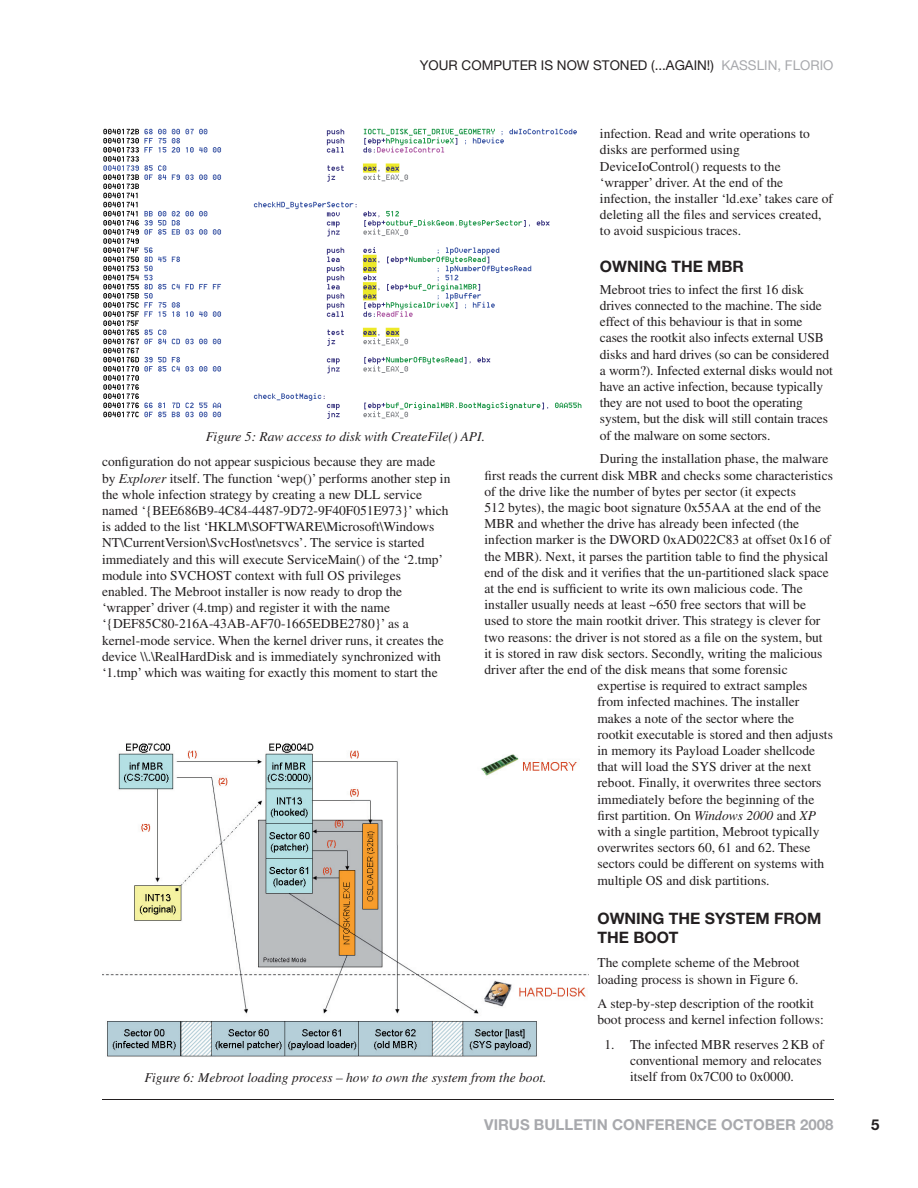
<style>
.page{position:relative;width:918px;height:1188px;background:#fff}
.page>*{position:absolute;margin:0;border:0;box-sizing:border-box;transform-origin:0 0}
.t1{font:700 15.75px/18.9px "Helvetica Neue";color:#231f20}
.t2{font:700 15px "Helvetica Neue";color:#a8a9ad}
.t3{font:700 15px "Helvetica Neue";color:#231f20}
.t4{font:13.5px/16.2px "Times";color:#231f20}
.t5{font:italic 13.5px "Times";color:#231f20}
.t6{font:13.5px "Helvetica Neue";color:#231f20}
.s1{color:#a8a9ad}
.s2{font-style:italic}
</style>
<div class="page">
<hr style="left:102px;top:1099px;width:731px;height:1px;background:#231f20">
<img style="left:103px;top:128px;width:479px;height:291px">
<img style="left:102px;top:743px;width:487px;height:314px">
<p class="t6" style="left:420px;top:61px;width:415px">YOUR COMPUTER IS NOW STONED (...AGAIN!) <span class="s1">KASSLIN, FLORIO</span></p>
<p class="t4" style="left:600px;top:127px;width:234px">infection. Read and write operations to disks are performed using DeviceIoControl() requests to the ‘wrapper’ driver. At the end of the infection, the installer ‘ld.exe’ takes care of deleting all the files and services created, to avoid suspicious traces.</p>
<p class="t1" style="left:600px;top:258px;width:146px">OWNING THE MBR</p>
<p class="t4" style="left:600px;top:282px;width:234px">Mebroot tries to infect the first 16 disk drives connected to the machine. The side effect of this behaviour is that in some cases the rootkit also infects external USB disks and hard drives (so can be considered a worm?). Infected external disks would not have an active infection, because typically they are not used to boot the operating system, but the disk will still contain traces of the malware on some sectors.</p>
<p class="t4" style="left:600px;top:452px;width:230px">During the installation phase, the malware</p>
<p class="t4" style="left:485px;top:468px;width:350px">first reads the current disk MBR and checks some characteristics</p>
<p class="t4" style="left:485px;top:485px;width:313px">of the drive like the number of bytes per sector (it expects</p>
<p class="t4" style="left:485px;top:501px;width:338px">512 bytes), the magic boot signature 0x55AA at the end of the</p>
<p class="t4" style="left:485px;top:517px;width:316px">MBR and whether the drive has already been infected (the</p>
<p class="t4" style="left:485px;top:533px;width:348px">infection marker is the DWORD 0xAD022C83 at offset 0x16 of</p>
<p class="t4" style="left:485px;top:549px;width:345px">the MBR). Next, it parses the partition table to find the physical</p>
<p class="t4" style="left:485px;top:566px;width:346px">end of the disk and it verifies that the un-partitioned slack space</p>
<p class="t4" style="left:485px;top:582px;width:320px">at the end is sufficient to write its own malicious code. The</p>
<p class="t4" style="left:485px;top:598px;width:323px">installer usually needs at least ~650 free sectors that will be</p>
<p class="t4" style="left:485px;top:614px;width:337px">used to store the main rootkit driver. This strategy is clever for</p>
<p class="t4" style="left:485px;top:630px;width:340px">two reasons: the driver is not stored as a file on the system, but</p>
<p class="t4" style="left:485px;top:647px;width:339px">it is stored in raw disk sectors. Secondly, writing the malicious</p>
<p class="t4" style="left:485px;top:663px;width:305px">driver after the end of the disk means that some forensic</p>
<p class="t4" style="left:597px;top:679px;width:211px">expertise is required to extract samples</p>
<p class="t4" style="left:597px;top:695px;width:203px">from infected machines. The installer</p>
<p class="t4" style="left:597px;top:711px;width:198px">makes a note of the sector where the</p>
<p class="t4" style="left:597px;top:728px;width:237px">rootkit executable is stored and then adjusts</p>
<p class="t4" style="left:597px;top:744px;width:219px">in memory its Payload Loader shellcode</p>
<p class="t4" style="left:597px;top:760px;width:215px">that will load the SYS driver at the next</p>
<p class="t4" style="left:597px;top:776px;width:226px">reboot. Finally, it overwrites three sectors</p>
<p class="t4" style="left:597px;top:792px;width:218px">immediately before the beginning of the</p>
<p class="t4" style="left:597px;top:809px;width:220px">first partition. On <span class="s2">Windows 2000</span> and <span class="s2">XP</span></p>
<p class="t4" style="left:597px;top:825px;width:223px">with a single partition, Mebroot typically</p>
<p class="t4" style="left:597px;top:841px;width:215px">overwrites sectors 60, 61 and 62. These</p>
<p class="t4" style="left:597px;top:857px;width:228px">sectors could be different on systems with</p>
<p class="t4" style="left:597px;top:873px;width:174px">multiple OS and disk partitions.</p>
<p class="t1" style="left:597px;top:910px;width:226px">OWNING THE SYSTEM FROM<br>THE BOOT</p>
<p class="t4" style="left:597px;top:956px;width:204px">The complete scheme of the Mebroot loading process is shown in Figure 6.</p>
<p class="t4" style="left:597px;top:997px;width:228px">A step-by-step description of the rootkit boot process and kernel infection follows:</p>
<p class="t4" style="left:605px;top:1037px;width:221px;text-align:right">1. The infected MBR reserves 2 KB of conventional memory and relocates</p>
<p class="t5" style="left:145px;top:1072px;width:404px">Figure 6: Mebroot loading process – how to own the system from the boot.</p>
<p class="t4" style="left:630px;top:1070px;width:165px">itself from 0x7C00 to 0x0000.</p>
<p class="t5" style="left:206px;top:432px;width:281px">Figure 5: Raw access to disk with CreateFile() API.</p>
<p class="t4" style="left:102px;top:455px;width:350px">configuration do not appear suspicious because they are made by <span class="s2">Explorer</span> itself. The function ‘wep()’ performs another step in the whole infection strategy by creating a new DLL service named ‘{BEE686B9-4C84-4487-9D72-9F40F051E973}’ which is added to the list ‘HKLM\SOFTWARE\Microsoft\Windows NT\CurrentVersion\SvcHost\netsvcs’. The service is started immediately and this will execute ServiceMain() of the ‘2.tmp’ module into SVCHOST context with full OS privileges<br>enabled. The Mebroot installer is now ready to drop the ‘wrapper’ driver (4.tmp) and register it with the name ‘{DEF85C80-216A-43AB-AF70-1665EDBE2780}’ as a kernel-mode service. When the kernel driver runs, it creates the device \\.\RealHardDisk and is immediately synchronized with ‘1.tmp’ which was waiting for exactly this moment to start the</p>
<p class="t2" style="left:484px;top:1119px;width:351px">VIRUS BULLETIN CONFERENCE OCTOBER 2008</p>
<p class="t3" style="left:871px;top:1119px;width:10px">5</p>
</div>
